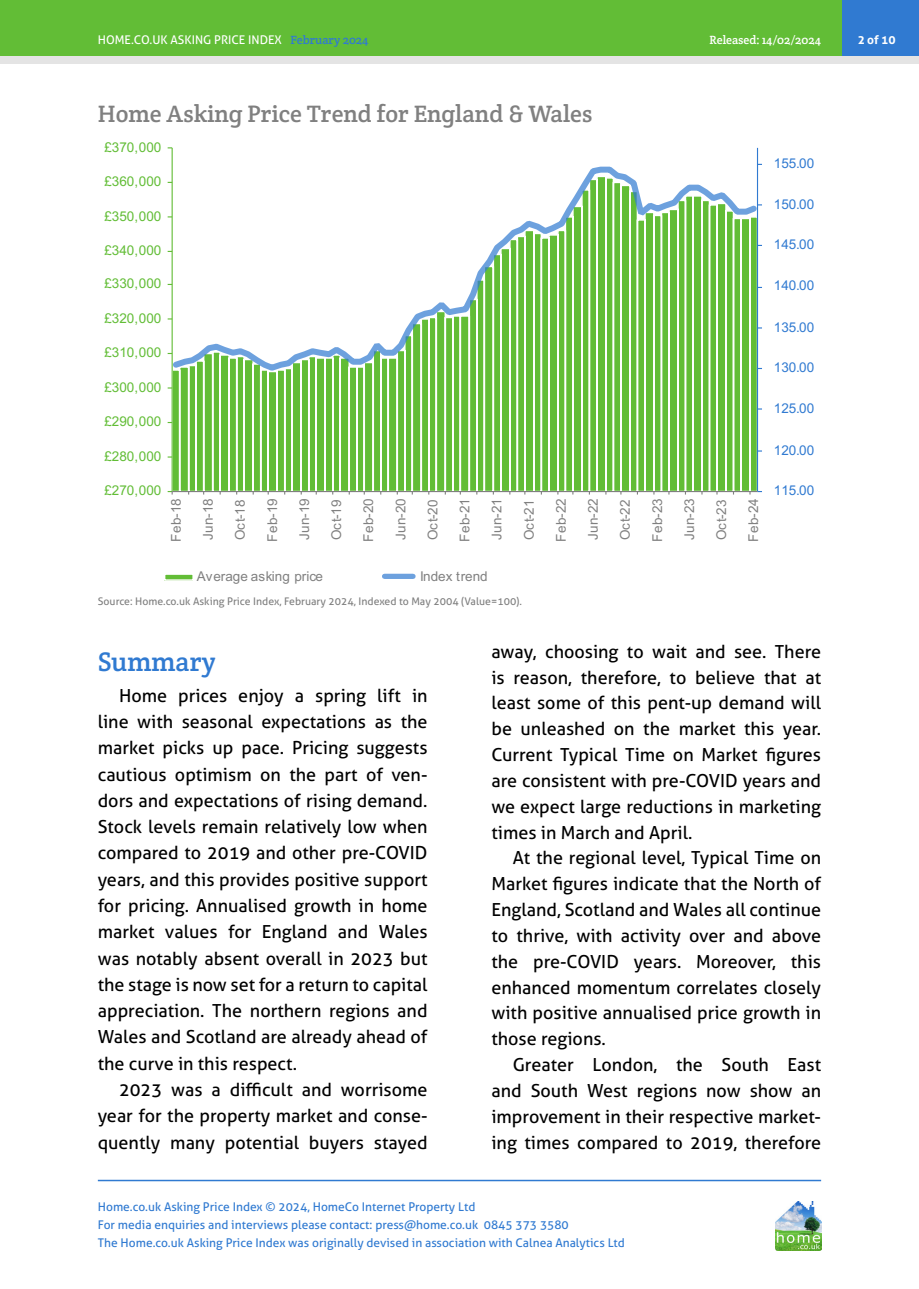
<style>
.page{position:relative;width:919px;height:1289px;background:#fff}
.page>*{position:absolute;margin:0;border:0;box-sizing:border-box;transform-origin:0 0}
.HAPI_Sub_subhead{font:27px "Crete Round";color:#307ad1}
.HAPI_graphic_title{font:24px "Crete Round";color:#808080}
.HAPI_body{font:18px/25.8px "Aller";color:#000;text-align:justify}
.t1{font:13.5px "Arial";color:#808080}
.t2{font:13.5px "Arial";color:#62bd36}
.t3{font:13.5px "Arial";color:#307ad1}
.t4{font:12px/18px "Aller";color:#307ad1}
.t5{font:12px "Aller";color:#fff}
.t6{font:12px "Crete Round";color:#fff}
.t7{font:700 12px "Aller";color:#fff}
.HAPI_Source{font:10.5px "Aller";color:#808080}
.s1{font-family:"Crete Round";color:#307ad1}
</style>
<div class="page">
<hr style="left:98px;top:1179px;width:723px;height:2px;background:#307ad1">
<div style="left:0;top:0;width:918px;height:64px;background:#e4e4e4"></div>
<div style="left:0;top:0;width:918px;height:55px;background:#62bd36"></div>
<img style="left:775px;top:1201px;width:46px;height:49px">
<div style="left:842px;top:0;width:76px;height:55px;background:#307ad1"></div>
<svg style="left:173px;top:374px;width:583px;height:117px"></svg>
<hr style="left:756px;top:148px;width:2px;height:343px;background:#307ad1">
<hr style="left:171px;top:148px;width:2px;height:343px;background:#62bd36">
<hr style="left:172px;top:491px;width:585px;height:1px;background:#808080">
<svg style="left:171px;top:164px;width:586px;height:210px"></svg>
<div style="left:165px;top:574px;width:28px;height:6px;background:#62bd36"></div>
<div style="left:164px;top:573px;width:30px;height:8px;border:2px solid #fff"></div>
<div style="left:384px;top:573px;width:29px;height:6px;background:#6da1de"></div>
<p class="t5" style="left:98px;top:32px;width:272px">HOME.CO.UK ASKING PRICE INDEX <span class="s1">February 2024</span></p>
<p class="t6" style="left:709px;top:32px;width:113px">Released: 14/02/2024</p>
<p class="t7" style="left:857px;top:32px;width:39px">2 of 10</p>
<p class="HAPI_graphic_title" style="left:98px;top:98px;width:496px">Home Asking Price Trend for England &amp; Wales</p>
<p class="t2" style="left:104px;top:137px;width:59px">£370,000</p>
<p class="t2" style="left:104px;top:172px;width:59px">£360,000</p>
<p class="t2" style="left:104px;top:206px;width:59px">£350,000</p>
<p class="t2" style="left:104px;top:241px;width:59px">£340,000</p>
<p class="t2" style="left:104px;top:274px;width:59px">£330,000</p>
<p class="t2" style="left:104px;top:308px;width:59px">£320,000</p>
<p class="t2" style="left:104px;top:343px;width:59px">£310,000</p>
<p class="t2" style="left:104px;top:378px;width:59px">£300,000</p>
<p class="t2" style="left:104px;top:412px;width:59px">£290,000</p>
<p class="t2" style="left:104px;top:447px;width:59px">£280,000</p>
<p class="t2" style="left:104px;top:481px;width:59px">£270,000</p>
<p class="t1" style="left:167px;top:542px;width:45px;rotate:-90deg">Feb-18</p>
<p class="t1" style="left:199px;top:540px;width:44px;rotate:-90deg">Jun-18</p>
<p class="t1" style="left:231px;top:540px;width:42px;rotate:-90deg">Oct-18</p>
<p class="t1" style="left:263px;top:542px;width:45px;rotate:-90deg">Feb-19</p>
<p class="t1" style="left:295px;top:540px;width:44px;rotate:-90deg">Jun-19</p>
<p class="t1" style="left:327px;top:540px;width:42px;rotate:-90deg">Oct-19</p>
<p class="t1" style="left:359px;top:542px;width:45px;rotate:-90deg">Feb-20</p>
<p class="t1" style="left:391px;top:540px;width:44px;rotate:-90deg">Jun-20</p>
<p class="t1" style="left:423px;top:540px;width:42px;rotate:-90deg">Oct-20</p>
<p class="t1" style="left:455px;top:542px;width:45px;rotate:-90deg">Feb-21</p>
<p class="t1" style="left:487px;top:540px;width:44px;rotate:-90deg">Jun-21</p>
<p class="t1" style="left:519px;top:540px;width:42px;rotate:-90deg">Oct-21</p>
<p class="t1" style="left:551px;top:542px;width:45px;rotate:-90deg">Feb-22</p>
<p class="t1" style="left:583px;top:540px;width:44px;rotate:-90deg">Jun-22</p>
<p class="t1" style="left:616px;top:540px;width:42px;rotate:-90deg">Oct-22</p>
<p class="t1" style="left:648px;top:542px;width:45px;rotate:-90deg">Feb-23</p>
<p class="t1" style="left:680px;top:540px;width:44px;rotate:-90deg">Jun-23</p>
<p class="t1" style="left:712px;top:540px;width:42px;rotate:-90deg">Oct-23</p>
<p class="t1" style="left:744px;top:542px;width:45px;rotate:-90deg">Feb-24</p>
<p class="t1" style="left:197px;top:567px;width:128px">Average asking price</p>
<p class="t1" style="left:420px;top:567px;width:69px">Index trend</p>
<p class="HAPI_Source" style="left:98px;top:594px;width:426px">Source: Home.co.uk Asking Price Index, February 2024, Indexed to May 2004 (Value=100).</p>
<p class="t3" style="left:773px;top:154px;width:42px">155.00</p>
<p class="t3" style="left:773px;top:195px;width:42px">150.00</p>
<p class="t3" style="left:773px;top:235px;width:42px">145.00</p>
<p class="t3" style="left:773px;top:276px;width:42px">140.00</p>
<p class="t3" style="left:773px;top:318px;width:42px">135.00</p>
<p class="t3" style="left:773px;top:358px;width:42px">130.00</p>
<p class="t3" style="left:773px;top:399px;width:42px">125.00</p>
<p class="t3" style="left:773px;top:441px;width:42px">120.00</p>
<p class="t3" style="left:773px;top:481px;width:42px">115.00</p>
<p class="HAPI_Sub_subhead" style="left:98px;top:644px;width:120px">Summary</p>
<p class="HAPI_body" style="left:98px;top:682px;width:331px;line-height:26.2px;text-indent:21px">Home prices enjoy a spring lift in line with seasonal expectations as the market picks up pace. Pricing suggests cautious optimism on the part of ven&shy;dors and expectations of rising demand.<br>Stock levels remain relatively low when compared to 2019 and other pre-COVID years, and this provides positive support for pricing. Annualised growth in home market values for England and Wales was notably absent overall in 2023 but the stage is now set for a return to capital appreciation. The northern regions and Wales and Scotland are already ahead of the curve in this respect.</p>
<p class="HAPI_body" style="left:98px;top:1076px;width:331px;line-height:26.2px;text-indent:21px">2023 was a difficult and worrisome year for the property market and conse&shy;quently many potential buyers stayed</p>
<p class="HAPI_body" style="left:491px;top:638px;width:331px">away, choosing to wait and see. There is reason, therefore, to believe that at least some of this pent-up demand will be unleashed on the market this year.<br>Current Typical Time on Market figures are consistent with pre-COVID years and we expect large reductions in marketing times in March and April.</p>
<p class="HAPI_body" style="left:491px;top:845px;width:331px;text-indent:21px">At the regional level, Typical Time on Market figures indicate that the North of England, Scotland and Wales all continue to thrive, with activity over and above the pre-COVID years. Moreover, this enhanced momentum correlates closely with positive annualised price growth in those regions.</p>
<p class="HAPI_body" style="left:491px;top:1051px;width:331px;text-indent:21px">Greater London, the South East and South West regions now show an improvement in their respective market&shy;ing times compared to 2019, therefore</p>
<p class="t4" style="left:98px;top:1197px;width:528px">Home.co.uk Asking Price Index © 2024, HomeCo Internet Property Ltd<br>For media enquiries and interviews please contact: press@home.co.uk 0845 373 3580<br>The Home.co.uk Asking Price Index was originally devised in association with Calnea Analytics Ltd</p>
</div>
